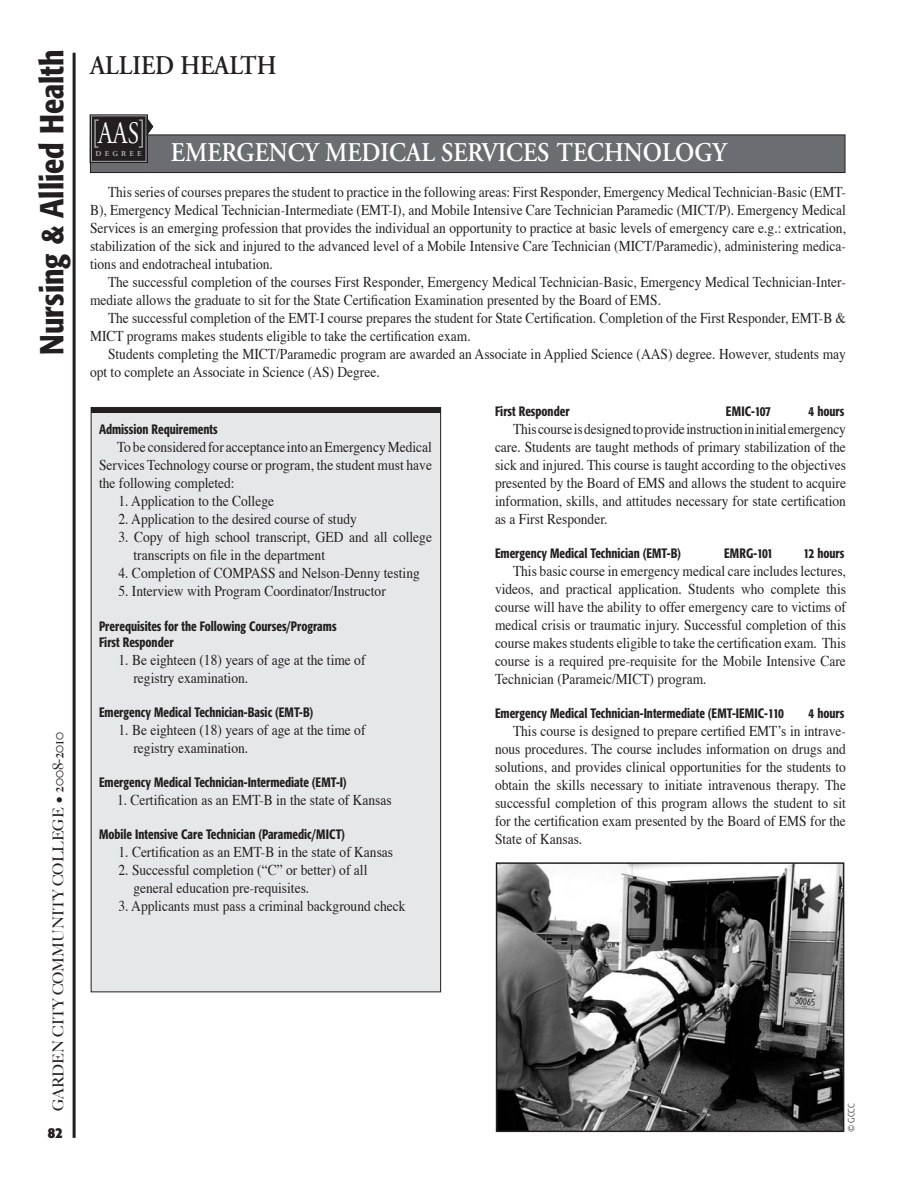
<style>
.page{position:relative;width:918px;height:1188px;background:#fff}
.page>*{position:absolute;margin:0;border:0;box-sizing:border-box;transform-origin:0 0}
.t1{font:500 condensed 33px "Formata";color:#231f20}
.t2{font:31.2px "Adobe Garamond Pro";color:#fff;scale:.75 1}
.t3{font:600 27px "Adobe Garamond";color:#fff;scale:.9 1}
.t4{font:600 27px "Adobe Garamond";color:#231f20;scale:.9 1}
.t5{font:15px/18px "Times";color:#231f20;scale:.9 1}
.t6{font:500 15px "Big Caslon";color:#231f20}
.t7{font:700 condensed 15px "Formata";color:#231f20}
.t8{font:500 condensed 13.5px/16.2px "Formata";color:#231f20;scale:.9 1}
.t9{font:300 condensed 9px "Formata";color:#231f20}
.t10{font:700 7.65px "Adobe Garamond Pro";letter-spacing:.415em;color:#a8a9ad}
</style>
<div class="page">
<hr style="left:73px;top:53px;width:3px;height:1085px;background:#231f20">
<div style="left:91px;top:407px;width:350px;height:585px;background:#e6e7e9"></div>
<hr style="left:91px;top:408px;width:350px;height:4px;background:#231f20">
<div style="left:90px;top:135px;width:755px;height:38px;background:#6c6d70"></div>
<div style="left:90px;top:134px;width:755px;height:39px;border:1px solid #231f20"></div>
<div style="left:90px;top:115px;width:57px;height:47px;background:#231f20"></div>
<div style="left:90px;top:115px;width:57px;height:47px;border:1px solid #231f20"></div>
<div style="left:94px;top:119px;width:5px;height:29px;border:1px solid #a8a9ad"></div>
<div style="left:138px;top:119px;width:5px;height:29px;border:1px solid #a8a9ad"></div>
<svg style="left:147px;top:118px;width:6px;height:17px"></svg>
<img style="left:499px;top:865px;width:342px;height:264px">
<div style="left:496px;top:862px;width:348px;height:270px;border:2px solid #231f20"></div>
<h1 class="t1" style="left:32px;top:355px;width:307px;rotate:-90deg">Nursing &amp; Allied Health</h1>
<p class="t6" style="left:50px;top:1111px;width:380px;rotate:-90deg">GARDEN CITY COMMUNITY COLLEGE • 2008-2010</p>
<p class="t7" style="left:48px;top:1123px;width:17px">82</p>
<h3 class="t4" style="left:90px;top:50px;width:63px">ALLIED</h3>
<h3 class="t4" style="left:180px;top:50px;width:108px">HEALTH</h3>
<h2 class="t2" style="left:98px;top:115px;width:56px">AAS</h2>
<p class="t10" style="left:96px;top:149px;width:48px">DEGREE</p>
<h3 class="t3" style="left:171px;top:138px;width:60px">EMERGEN</h3>
<h3 class="t3" style="left:288px;top:138px;width:489px">CY MEDI CAL SERVICES TECHNOLOGY</h3>
<p class="t5" style="left:90px;top:182px;width:842px;text-align:justify;text-indent:18px">This series of courses prepares the student to practice in the following areas: First Responder, Emergency Medical Technician-Basic (EMT-B), Emergency Medical Technician-Intermediate (EMT-I), and Mobile Intensive Care Technician Paramedic (MICT/P). Emergency Medical Services is an emerging profession that provides the individual an opportunity to practice at basic levels of emergency care e.g.: extrication, stabilization of the sick and injured to the advanced level of a Mobile Intensive Care Technician (MICT/Paramedic), administering medica&shy;tions and endotracheal intubation.</p>
<p class="t5" style="left:90px;top:272px;width:841px;text-indent:18px">The successful completion of the courses First Responder, Emergency Medical Technician-Basic, Emergency Medical Technician-Inter&shy;mediate allows the graduate to sit for the State Certification Examination presented by the Board of EMS.</p>
<p class="t5" style="left:90px;top:308px;width:841px;text-indent:18px">The successful completion of the EMT-I course prepares the student for State Certification. Completion of the First Responder, EMT-B &amp;<br>MICT programs makes students eligible to take the certification exam.</p>
<p class="t5" style="left:90px;top:344px;width:841px;text-indent:18px">Students completing the MICT/Paramedic program are awarded an Associate in Applied Science (AAS) degree. However, students may opt to complete an Associate in Science (AS) Degree.</p>
<p class="t8" style="left:99px;top:422px;width:133px">Admission Requirements</p>
<p class="t5" style="left:99px;top:437px;width:371px;text-align:justify;text-indent:18px">To be considered for acceptance into an Emergency Medical Services Technology course or program, the student must have the following completed:</p>
<p class="t5" style="left:118px;top:491px;width:174px">1. Application to the College</p>
<p class="t5" style="left:118px;top:509px;width:266px">2. Application to the desired course of study</p>
<p class="t5" style="left:133px;top:527px;width:333px;text-indent:-15px">3. Copy of high school transcript, GED and all college transcripts on file in the department</p>
<p class="t5" style="left:118px;top:563px;width:336px">4. Completion of COMPASS and Nelson-Denny testing</p>
<p class="t5" style="left:118px;top:581px;width:299px">5. Interview with Program Coordinator/Instructor</p>
<p class="t8" style="left:99px;top:618px;width:265px">Prerequisites for the Following Courses/Programs<br>First Responder</p>
<p class="t5" style="left:133px;top:650px;width:259px;text-indent:-15px">1. Be eighteen (18) years of age at the time of registry examination.</p>
<p class="t8" style="left:99px;top:704px;width:240px">Emergency Medical Technician-Basic (EMT-B)</p>
<p class="t5" style="left:133px;top:720px;width:259px;text-indent:-15px">1. Be eighteen (18) years of age at the time of registry examination.</p>
<p class="t8" style="left:99px;top:774px;width:277px">Emergency Medical Technician-Intermediate (EMT-I)</p>
<p class="t5" style="left:117px;top:790px;width:307px">1. Certification as an EMT-B in the state of Kansas</p>
<p class="t8" style="left:99px;top:827px;width:275px">Mobile Intensive Care Technician (Paramedic/MICT)</p>
<p class="t5" style="left:118px;top:842px;width:307px">1. Certification as an EMT-B in the state of Kansas</p>
<p class="t5" style="left:133px;top:860px;width:261px;text-indent:-15px">2. Successful completion (“C” or better) of all general education pre-requisites.</p>
<p class="t5" style="left:118px;top:896px;width:321px">3. Applicants must pass a criminal background check</p>
<p class="t8" style="left:495px;top:403px;width:84px">First Responder</p>
<p class="t8" style="left:726px;top:403px;width:52px">EMIC-107</p>
<p class="t8" style="left:809px;top:403px;width:41px">4 hours</p>
<p class="t5" style="left:495px;top:418px;width:392px;text-align:justify;text-indent:18px">This course is designed to provide instruction in initial emergency care. Students are taught methods of primary stabilization of the sick and injured. This course is taught according to the objectives presented by the Board of EMS and allows the student to acquire information, skills, and attitudes necessary for state certification as a First Responder.</p>
<p class="t8" style="left:495px;top:545px;width:208px">Emergency Medical Technician (EMT-B)</p>
<p class="t8" style="left:724px;top:545px;width:56px">EMRG-101</p>
<p class="t8" style="left:804px;top:545px;width:47px">12 hours</p>
<p class="t5" style="left:495px;top:561px;width:392px;text-align:justify;text-indent:18px">This basic course in emergency medical care includes lectures, videos, and practical application. Students who complete this course will have the ability to offer emergency care to victims of medical crisis or traumatic injury. Successful completion of this course makes students eligible to take the certification exam. This course is a required pre-requisite for the Mobile Intensive Care Technician (Parameic/MICT) program.</p>
<p class="t8" style="left:495px;top:705px;width:322px">Emergency Medical Technician-Intermediate (EMT-IEMIC-110</p>
<p class="t8" style="left:809px;top:705px;width:41px">4 hours</p>
<p class="t5" style="left:495px;top:721px;width:392px;text-align:justify;text-indent:18px">This course is designed to prepare certified EMT’s in intrave&shy;nous procedures. The course includes information on drugs and solutions, and provides clinical opportunities for the students to obtain the skills necessary to initiate intravenous therapy. The successful completion of this program allows the student to sit for the certification exam presented by the Board of EMS for the State of Kansas.</p>
<p class="t9" style="left:846px;top:1132px;width:30px;rotate:-90deg">© GCCC</p>
</div>
